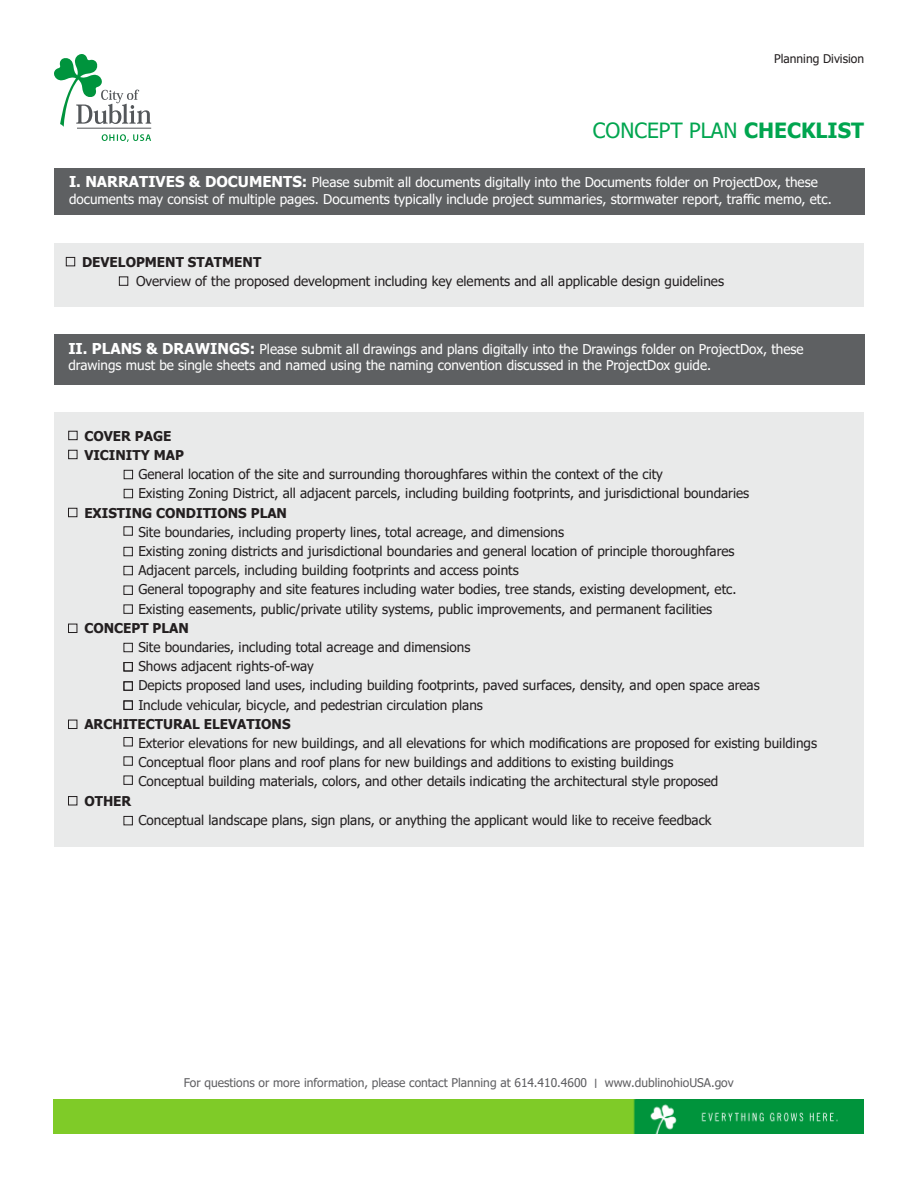
<style>
.page{position:relative;width:918px;height:1188px;background:#fff}
.page>*{position:absolute;margin:0;border:0;box-sizing:border-box;transform-origin:0 0}
.t1{font:21px "Tahoma";color:#00a54f}
.t2{font:13.5px "Tahoma";color:#231f20}
.t3{font:13.5px/16.2px "Tahoma";color:#fff}
.t4{font:700 13.5px "Tahoma";color:#231f20}
.t5{font:12px "Tahoma";color:#5f5f62}
.t6{font:12px "Tahoma";color:#231f20}
.s1{font-weight:700}
.s2{font-weight:700;font-size:15px}
</style>
<div class="page">
<svg style="left:54px;top:54px;width:97px;height:73px"></svg>
<svg style="left:102px;top:134px;width:49px;height:8px"></svg>
<hr style="left:77px;top:128px;width:74px;height:1px;background:#54575a">
<img style="left:54px;top:1099px;width:810px;height:35px">
<div style="left:54px;top:413px;width:810px;height:434px;background:#e9eaea"></div>
<div style="left:54px;top:243px;width:810px;height:64px;background:#e9eaea"></div>
<div style="left:66px;top:257px;width:9px;height:9px;border:1px solid #231f20"></div>
<div style="left:119px;top:277px;width:9px;height:9px;border:1px solid #231f20"></div>
<div style="left:68px;top:450px;width:9px;height:9px;border:1px solid #231f20"></div>
<div style="left:124px;top:470px;width:9px;height:9px;border:1px solid #231f20"></div>
<div style="left:124px;top:489px;width:9px;height:9px;border:1px solid #231f20"></div>
<div style="left:68px;top:508px;width:9px;height:9px;border:1px solid #231f20"></div>
<div style="left:124px;top:527px;width:9px;height:9px;border:1px solid #231f20"></div>
<div style="left:124px;top:547px;width:9px;height:9px;border:1px solid #231f20"></div>
<div style="left:124px;top:566px;width:9px;height:9px;border:1px solid #231f20"></div>
<div style="left:124px;top:605px;width:9px;height:9px;border:1px solid #231f20"></div>
<div style="left:68px;top:624px;width:9px;height:9px;border:1px solid #231f20"></div>
<div style="left:68px;top:431px;width:9px;height:9px;border:1px solid #231f20"></div>
<div style="left:124px;top:586px;width:9px;height:9px;border:1px solid #231f20"></div>
<div style="left:124px;top:643px;width:9px;height:9px;border:1px solid #231f20"></div>
<div style="left:68px;top:720px;width:9px;height:9px;border:1px solid #231f20"></div>
<div style="left:68px;top:796px;width:9px;height:9px;border:1px solid #231f20"></div>
<div style="left:124px;top:682px;width:9px;height:9px;border:1px solid #231f20"></div>
<div style="left:124px;top:701px;width:9px;height:9px;border:1px solid #231f20"></div>
<div style="left:124px;top:662px;width:9px;height:9px;border:1px solid #231f20"></div>
<div style="left:124px;top:757px;width:9px;height:9px;border:1px solid #231f20"></div>
<div style="left:124px;top:776px;width:9px;height:9px;border:1px solid #231f20"></div>
<div style="left:124px;top:737px;width:9px;height:9px;border:1px solid #231f20"></div>
<div style="left:124px;top:816px;width:9px;height:9px;border:1px solid #231f20"></div>
<div style="left:54px;top:168px;width:810px;height:47px;background:#5e6062"></div>
<div style="left:54px;top:335px;width:810px;height:50px;background:#5e6062"></div>
<p class="t6" style="left:774px;top:51px;width:91px">Planning Division</p>
<p class="t1" style="left:593px;top:117px;width:272px">CONCEPT PLAN <span class="s1">CHECKLIST</span></p>
<p class="t3" style="left:69px;top:175px;width:764px"><span class="s2">I. NARRATIVES &amp; DOCUMENTS:</span> Please submit all documents digitally into the Documents folder on ProjectDox, these documents may consist of multiple pages. Documents typically include project summaries, stormwater report, traffic memo, etc.</p>
<p class="t4" style="left:82px;top:252px;width:181px">DEVELOPMENT STATMENT</p>
<p class="t2" style="left:136px;top:272px;width:590px">Overview of the proposed development including key elements and all applicable design guidelines</p>
<p class="t3" style="left:68px;top:342px;width:737px"><span class="s2">II. PLANS &amp; DRAWINGS:</span> Please submit all drawings and plans digitally into the Drawings folder on ProjectDox, these drawings must be single sheets and named using the naming convention discussed in the ProjectDox guide.</p>
<p class="t4" style="left:84px;top:426px;width:89px">COVER PAGE</p>
<p class="t4" style="left:84px;top:446px;width:101px">VICINITY MAP</p>
<p class="t2" style="left:138px;top:465px;width:526px">General location of the site and surrounding thoroughfares within the context of the city</p>
<p class="t2" style="left:138px;top:484px;width:612px">Existing Zoning District, all adjacent parcels, including building footprints, and jurisdictional boundaries</p>
<p class="t4" style="left:84px;top:503px;width:204px">EXISTING CONDITIONS PLAN</p>
<p class="t2" style="left:138px;top:523px;width:427px">Site boundaries, including property lines, total acreage, and dimensions</p>
<p class="t2" style="left:138px;top:542px;width:598px">Existing zoning districts and jurisdictional boundaries and general location of principle thoroughfares</p>
<p class="t2" style="left:138px;top:561px;width:382px">Adjacent parcels, including building footprints and access points</p>
<p class="t2" style="left:138px;top:580px;width:600px">General topography and site features including water bodies, tree stands, existing development, etc.</p>
<p class="t2" style="left:138px;top:600px;width:575px">Existing easements, public/private utility systems, public improvements, and permanent facilities</p>
<p class="t4" style="left:84px;top:618px;width:106px">CONCEPT PLAN</p>
<p class="t2" style="left:138px;top:638px;width:334px">Site boundaries, including total acreage and dimensions</p>
<p class="t2" style="left:138px;top:657px;width:177px">Shows adjacent rights-of-way</p>
<p class="t2" style="left:138px;top:676px;width:623px">Depicts proposed land uses, including building footprints, paved surfaces, density, and open space areas</p>
<p class="t2" style="left:138px;top:696px;width:346px">Include vehicular, bicycle, and pedestrian circulation plans</p>
<p class="t4" style="left:84px;top:714px;width:208px">ARCHITECTURAL ELEVATIONS</p>
<p class="t2" style="left:138px;top:734px;width:680px">Exterior elevations for new buildings, and all elevations for which modifications are proposed for existing buildings</p>
<p class="t2" style="left:138px;top:753px;width:537px">Conceptual floor plans and roof plans for new buildings and additions to existing buildings</p>
<p class="t2" style="left:138px;top:772px;width:582px">Conceptual building materials, colors, and other details indicating the architectural style proposed</p>
<p class="t4" style="left:84px;top:791px;width:49px">OTHER</p>
<p class="t2" style="left:138px;top:811px;width:575px">Conceptual landscape plans, sign plans, or anything the applicant would like to receive feedback</p>
<p class="t5" style="left:184px;top:1074px;width:551px">For questions or more information, please contact Planning at 614.410.4600 ׀ www.dublinohioUSA.gov</p>
</div>
